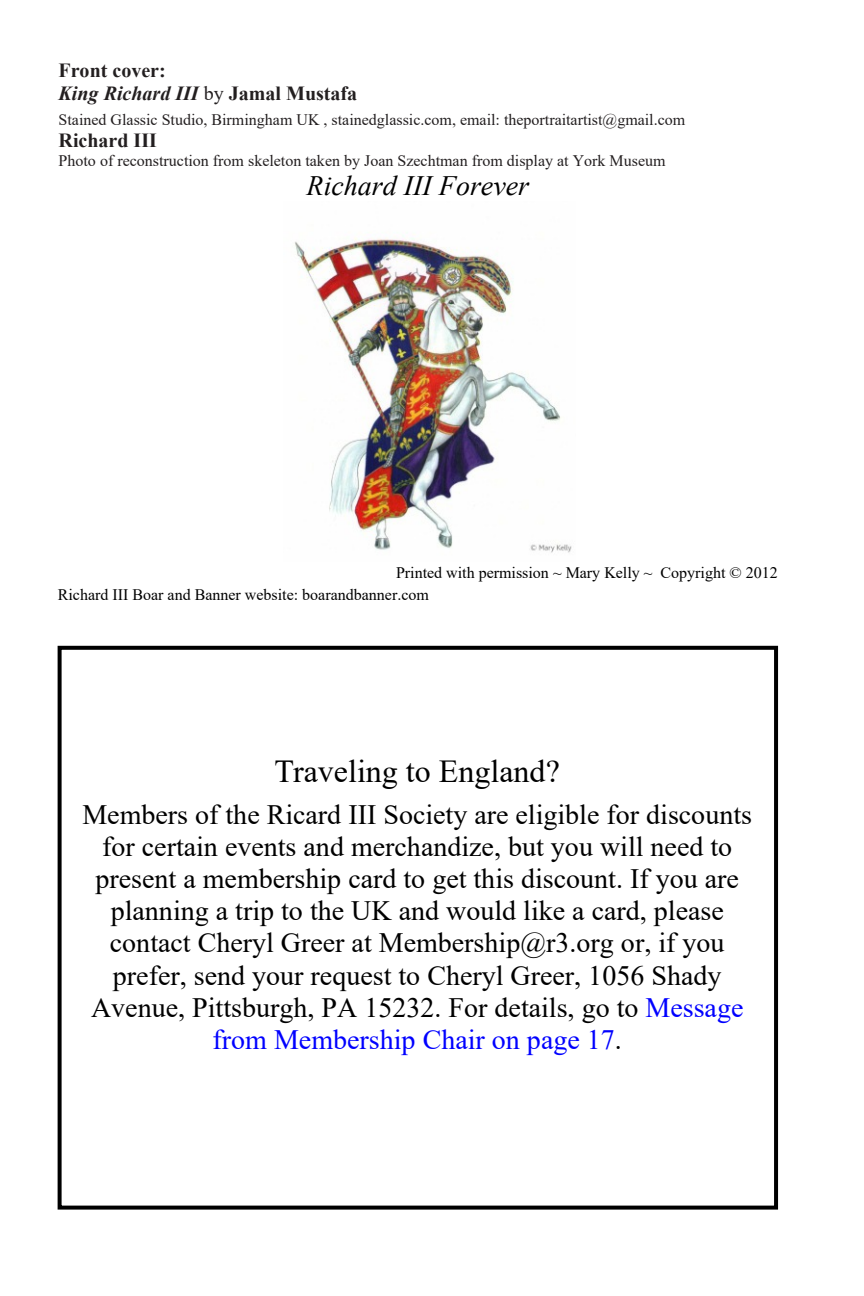
<style>
.page{position:relative;width:864px;height:1296px;background:#fff}
.page>*{position:absolute;margin:0;border:0;box-sizing:border-box;transform-origin:0 0}
.t1{font:32px "Times New Roman";color:#000}
.t2{font:28px/32.2px "Times New Roman";color:#000;text-align:center}
.t3{font:italic 28px "Times New Roman";color:#000}
.t4{font:700 20px/23px "Times New Roman";color:#231f20}
.t5{font:16px "Times New Roman";color:#231f20}
.t6{font:16px/22.4px "Times New Roman";color:#000}
.s1{font-style:italic}
.s2{font-weight:400}
.s3{color:#00f}
</style>
<div class="page">
<div style="left:58px;top:646px;width:720px;height:564px;background:#fff;border:4px solid #000"></div>
<img style="left:294px;top:238px;width:278px;height:315px">
<p class="t4" style="left:59px;top:60px;width:300px">Front cover:<br><span class="s1">King Richard III</span> <span class="s2">by</span> Jamal Mustafa</p>
<p class="t5" style="left:59px;top:114px;width:628px">Stained Glassic Studio, Birmingham UK , stainedglassic.com, email: theportraitartist@gmail.com</p>
<p class="t4" style="left:59px;top:131px;width:100px">Richard III</p>
<p class="t5" style="left:59px;top:155px;width:609px">Photo of reconstruction from skeleton taken by Joan Szechtman from display at York Museum</p>
<p class="t3" style="left:307px;top:175px;width:224px">Richard III Forever</p>
<p class="t6" style="left:58px;top:563px;width:721px;text-indent:338px">Printed with permission ~ Mary Kelly ~ Copyright © 2012<br>Richard III Boar and Banner website: boarandbanner.com</p>
<p class="t1" style="left:275px;top:760px;width:287px">Traveling to England?</p>
<p class="t2" style="left:82px;top:801px;width:671px">Members of the Ricard III Society are eligible for discounts for certain events and merchandize, but you will need to present a membership card to get this discount. If you are planning a trip to the UK and would like a card, please contact Cheryl Greer at Membership@r3.org or, if you prefer, send your request to Cheryl Greer, 1056 Shady Avenue, Pittsburgh, PA 15232. For details, go to <span class="s3">Message from Membership Chair on page 17</span>.</p>
</div>
